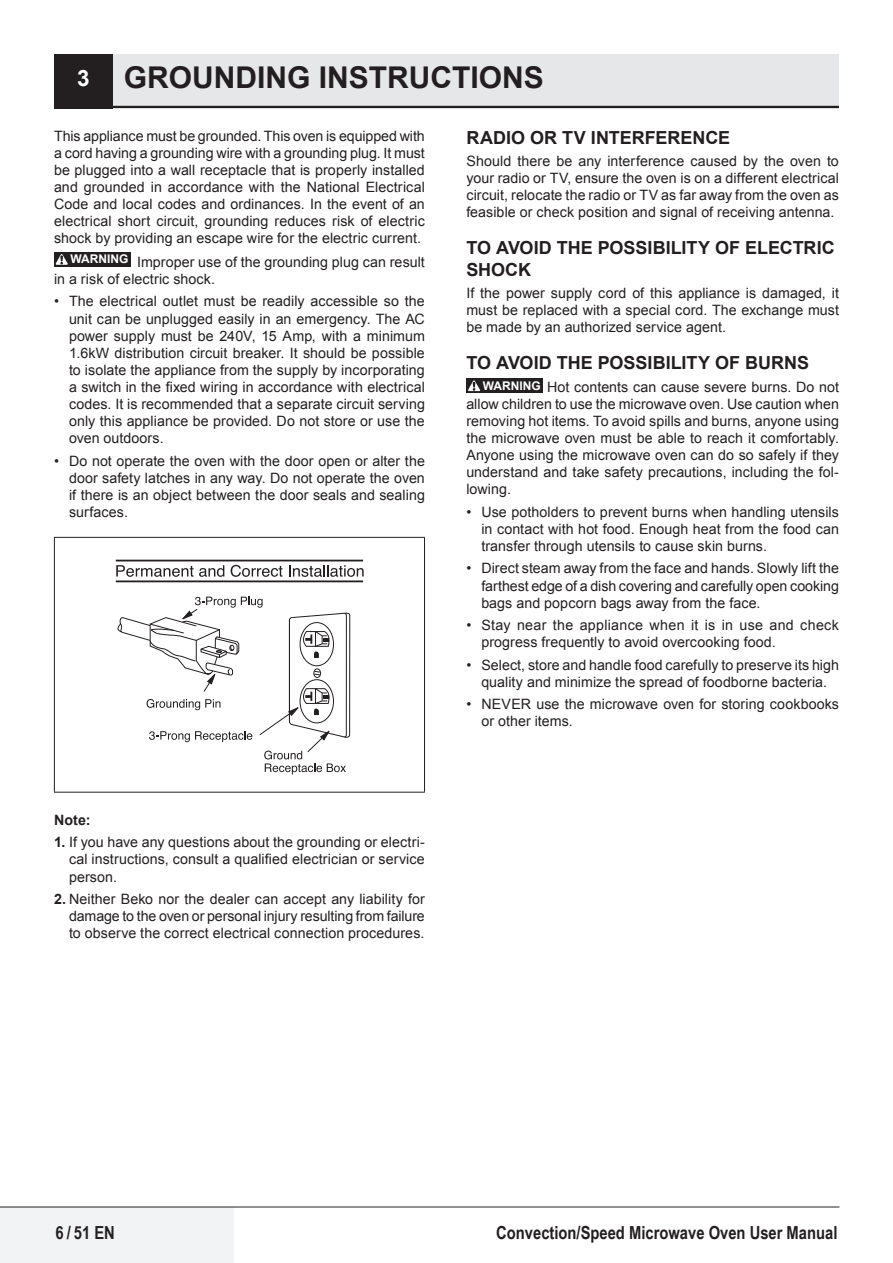
<style>
.page{position:relative;width:893px;height:1263px;background:#fff}
.page>*{position:absolute;margin:0;border:0;box-sizing:border-box;transform-origin:0 0}
.t1{font:700 30px "Arial";color:#231f20}
.t2{font:700 18px/21.6px "Arial";color:#231f20}
.t3{font:700 18px "Arial Narrow";color:#231f20}
.t4{font:14.25px/17.1px "Arial";letter-spacing:.005em;color:#231f20;text-align:justify}
.t5{font:700 14.25px "Arial";color:#231f20}
.s1{font-size:22.5px;color:#fff}
.s2{font-weight:700}
.s3{font-weight:700;font-size:12px}
</style>
<div class="page">
<div style="left:0;top:1207px;width:234px;height:56px;background:#f2f3f4"></div>
<div style="left:54px;top:54px;width:785px;height:55px;background:#e6e7e9"></div>
<hr style="left:0;top:1207px;width:839px;height:1px;background:#231f20">
<div style="left:54px;top:54px;width:58px;height:54px;background:#231f20"></div>
<hr style="left:54px;top:106px;width:785px;height:2px;background:#231f20">
<div style="left:54px;top:252px;width:76px;height:15px;background:#231f20"></div>
<svg style="left:56px;top:254px;width:12px;height:11px"></svg>
<hr style="left:54px;top:537px;width:371px;height:1px;background:#231f20">
<hr style="left:54px;top:538px;width:1px;height:254px;background:#231f20">
<hr style="left:424px;top:538px;width:1px;height:254px;background:#231f20">
<hr style="left:54px;top:792px;width:371px;height:1px;background:#231f20">
<svg style="left:116px;top:565px;width:108px;height:12px"></svg>
<svg style="left:231px;top:565px;width:52px;height:12px"></svg>
<svg style="left:289px;top:565px;width:75px;height:12px"></svg>
<hr style="left:116px;top:580px;width:247px;height:2px;background:#231f20">
<hr style="left:116px;top:560px;width:247px;height:1px;background:#231f20">
<svg style="left:117px;top:597px;width:234px;height:177px"></svg>
<div style="left:466px;top:378px;width:76px;height:15px;background:#231f20"></div>
<svg style="left:468px;top:380px;width:12px;height:11px"></svg>
<h1 class="t1" style="left:77px;top:58px;width:468px"><span class="s1">3</span> GROUNDING INSTRUCTIONS</h1>
<p class="t4" style="left:54px;top:127px;width:372px">This appliance must be grounded. This oven is equipped with a cord having a grounding wire with a grounding plug. It must be plugged into a wall receptacle that is properly installed and grounded in accordance with the National Electrical Code and local codes and ordinances. In the event of an electrical short circuit, grounding reduces risk of electric shock by providing an escape wire for the electric current.</p>
<p class="t4" style="left:54px;top:253px;width:372px;text-indent:17px"><sup>WARNING</sup> Improper use of the grounding plug can result in a risk of electric shock.</p>
<p class="t4" style="left:69px;top:293px;width:357px;text-indent:-15px">• The electrical outlet must be readily accessible so the unit can be unplugged easily in an emergency. The AC power supply must be 240V, 15 Amp, with a minimum 1.6kW distribution circuit breaker. It should be possible to isolate the appliance from the supply by incorporating a switch in the fixed wiring in accordance with electrical codes. It is recommended that a separate circuit serving only this appliance be provided. Do not store or use the oven outdoors.</p>
<p class="t4" style="left:69px;top:452px;width:357px;text-indent:-15px">• Do not operate the oven with the door open or alter the door safety latches in any way. Do not operate the oven if there is an object between the door seals and sealing surfaces.</p>
<p class="t5" style="left:54px;top:810px;width:38px">Note:</p>
<p class="t4" style="left:69px;top:834px;width:357px;text-indent:-15px"><span class="s2">1.</span> If you have any questions about the grounding or electri&shy;cal instructions, consult a qualified electrician or service person.</p>
<p class="t4" style="left:69px;top:891px;width:357px;text-indent:-15px"><span class="s2">2.</span> Neither Beko nor the dealer can accept any liability for damage to the oven or personal injury resulting from failure to observe the correct electrical connection procedures.</p>
<p class="t2" style="left:466px;top:127px;width:265px">RADIO OR TV INTERFERENCE</p>
<p class="t4" style="left:466px;top:153px;width:374px">Should there be any interference caused by the oven to your radio or TV, ensure the oven is on a different electrical circuit, relocate the radio or TV as far away from the oven as feasible or check position and signal of receiving antenna.</p>
<p class="t2" style="left:466px;top:238px;width:370px">TO AVOID THE POSSIBILITY OF ELECTRIC<br>SHOCK</p>
<p class="t4" style="left:466px;top:285px;width:374px">If the power supply cord of this appliance is damaged, it must be replaced with a special cord. The exchange must be made by an authorized service agent.</p>
<p class="t2" style="left:466px;top:353px;width:344px">TO AVOID THE POSSIBILITY OF BURNS</p>
<p class="t4" style="left:466px;top:378px;width:374px;text-indent:17px"><span class="s3">WARNING</span> Hot contents can cause severe burns. Do not allow children to use the microwave oven. Use caution when removing hot items. To avoid spills and burns, anyone using the microwave oven must be able to reach it comfortably.<br>Anyone using the microwave oven can do so safely if they understand and take safety precautions, including the fol&shy;lowing.</p>
<p class="t4" style="left:481px;top:503px;width:359px;text-indent:-15px">• Use potholders to prevent burns when handling utensils in contact with hot food. Enough heat from the food can transfer through utensils to cause skin burns.</p>
<p class="t4" style="left:481px;top:560px;width:359px;text-indent:-15px">• Direct steam away from the face and hands. Slowly lift the farthest edge of a dish covering and carefully open cooking bags and popcorn bags away from the face.</p>
<p class="t4" style="left:481px;top:617px;width:359px;text-indent:-15px">• Stay near the appliance when it is in use and check progress frequently to avoid overcooking food.</p>
<p class="t4" style="left:466px;top:656px;width:374px;text-align:center">• Select, store and handle food carefully to preserve its high quality and minimize the spread of foodborne bacteria.</p>
<p class="t4" style="left:481px;top:696px;width:359px;text-indent:-15px">• NEVER use the microwave oven for storing cookbooks or other items.</p>
<p class="t3" style="left:55px;top:1218px;width:61px">6/51 EN</p>
<p class="t3" style="left:496px;top:1218px;width:343px">Convection/Speed Microwave Oven User Manual</p>
</div>
